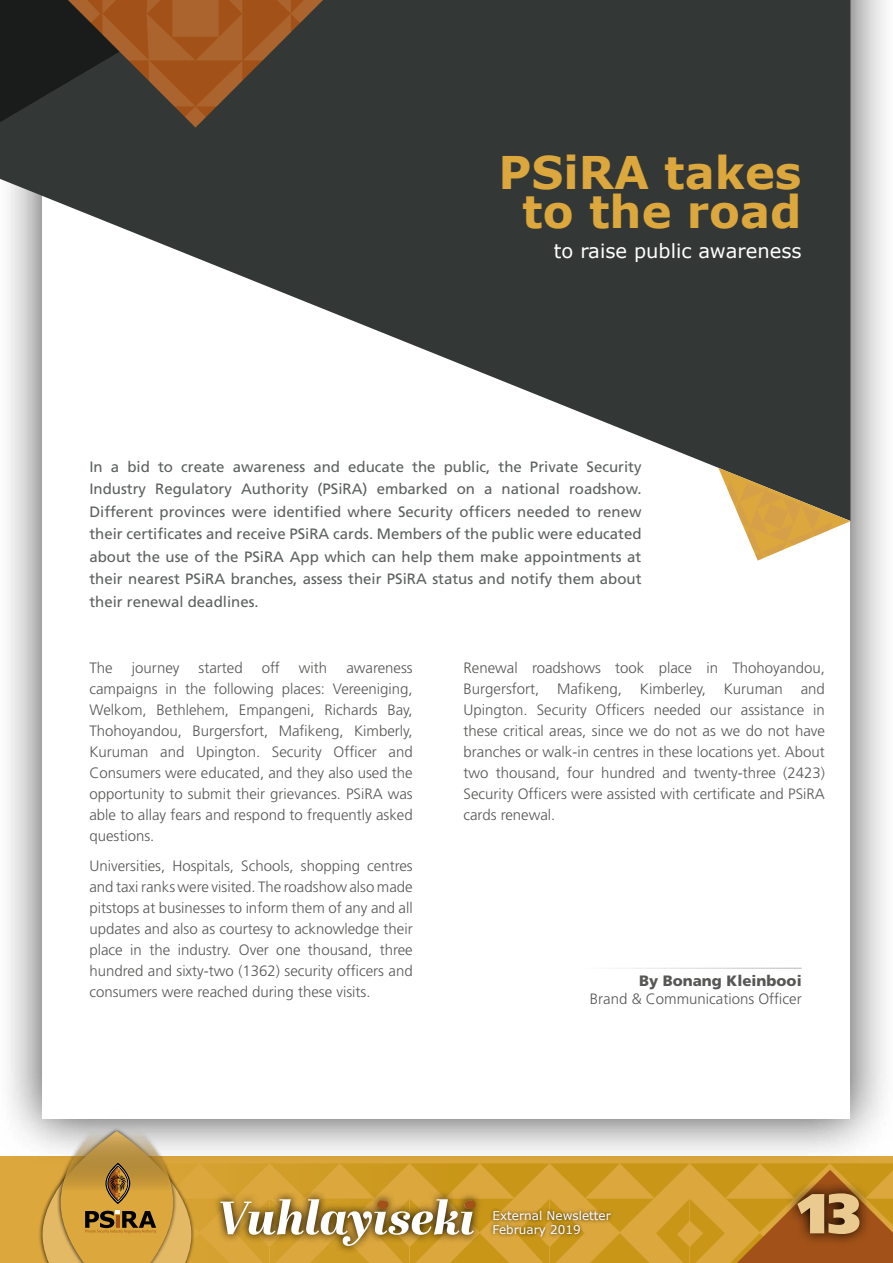
<style>
.page{position:relative;width:893px;height:1263px;background:#fff}
.page>*{position:absolute;margin:0;border:0;box-sizing:border-box;transform-origin:0 0}
.t1{font:900 56.25px "Frutiger";color:#ebca8f}
.t2{font:700 45px/39px "Verdana";color:#dca73c;text-align:center}
.t3{font:19.5px "Verdana";color:#fff}
.t4{font:300 15px/21px "Frutiger";color:#575756;text-align:justify}
.t5{font:15px/22.5px "Frutiger";color:#5c605e;text-align:justify}
.t6{font:900 15px "Frutiger";color:#575756}
.t7{font:12px/13.5px "Verdana";color:#fff}
</style>
<div class="page">
<svg style="left:0;top:1166px;width:893px;height:97px;background:#d4a02e"></svg>
<div style="left:0;top:0;width:893px;height:1166px;background:#000;opacity:.75"></div>
<div style="left:43px;top:0;width:807px;height:1118px;background:#fff"></div>
<svg style="left:660px;top:1170px;width:233px;height:93px;background:#c88d26"></svg>
<svg style="left:785px;top:1180px;width:87px;height:66px;background:#7d4813"></svg>
<div style="left:38px;top:1127px;width:158px;height:136px;background:#000;opacity:.75"></div>
<svg style="left:43px;top:1118px;width:148px;height:145px;background:#c7a35d"></svg>
<div style="left:490px;top:1207px;width:125px;height:33px;background:#000;opacity:.75"></div>
<svg style="left:212px;top:1190px;width:270px;height:64px;background:#d29f31"></svg>
<svg style="left:220px;top:1199px;width:254px;height:47px"></svg>
<div style="left:377px;top:1200px;width:12px;height:9px;background:#a25218;border-radius:50%"></div>
<div style="left:464px;top:1200px;width:12px;height:9px;background:#a25218;border-radius:50%"></div>
<svg style="left:0;top:0;width:850px;height:521px;fill:#333836"></svg>
<svg style="left:0;top:0;width:325px;height:168px;background:#2a2e2d"></svg>
<svg style="left:68px;top:0;width:255px;height:128px;background:#6b472a"></svg>
<svg style="left:718px;top:468px;width:132px;height:92px"></svg>
<h2 class="t2" style="left:498px;top:154px;width:305px">PSiRA takes to the road</h2>
<h3 class="t3" style="left:554px;top:239px;width:249px">to raise public awareness</h3>
<p class="t5" style="left:89px;top:455px;width:554px">In a bid to create awareness and educate the public, the Private Security Industry Regulatory Authority (PSiRA) embarked on a national roadshow.<br>Different provinces were identified where Security officers needed to renew their certificates and receive PSiRA cards. Members of the public were educated about the use of the PSiRA App which can help them make appointments at their nearest PSiRA branches, assess their PSiRA status and notify them about their renewal deadlines.</p>
<p class="t4" style="left:89px;top:657px;width:25px">The</p>
<p class="t4" style="left:132px;top:657px;width:49px">journey</p>
<p class="t4" style="left:199px;top:657px;width:46px">started</p>
<p class="t4" style="left:262px;top:657px;width:20px">off</p>
<p class="t4" style="left:299px;top:657px;width:30px">with</p>
<p class="t4" style="left:89px;top:657px;width:325px;text-indent:257px">awareness campaigns in the following places: Vereeniging, Welkom, Bethlehem, Empangeni, Richards Bay, Thohoyandou, Burgersfort, Mafikeng, Kimberly, Kuruman and Upington. Security Officer and Consumers were educated, and they also used the opportunity to submit their grievances. PSiRA was able to allay fears and respond to frequently asked questions.</p>
<p class="t4" style="left:89px;top:855px;width:325px">Universities, Hospitals, Schools, shopping centres and taxi ranks were visited. The roadshow also made pitstops at businesses to inform them of any and all updates and also as courtesy to acknowledge their place in the industry. Over one thousand, three hundred and sixty-two (1362) security officers and consumers were reached during these visits.</p>
<p class="t4" style="left:463px;top:657px;width:363px">Renewal roadshows took place in Thohoyandou, Burgersfort, Mafikeng, Kimberley, Kuruman and Upington. Security Officers needed our assistance in these critical areas, since we do not as we do not have branches or walk-in centres in these locations yet. About two thousand, four hundred and twenty-three (2423)<br>Security Officers were assisted with certificate and PSiRA cards renewal.</p>
<p class="t6" style="left:639px;top:971px;width:164px">By Bonang Kleinbooi</p>
<p class="t4" style="left:590px;top:988px;width:213px">Brand &amp; Communications Officer</p>
<p class="t7" style="left:493px;top:1209px;width:120px">External Newsletter<br>February 2019</p>
<h1 class="t1" style="left:798px;top:1179px;width:64px">13</h1>
</div>
